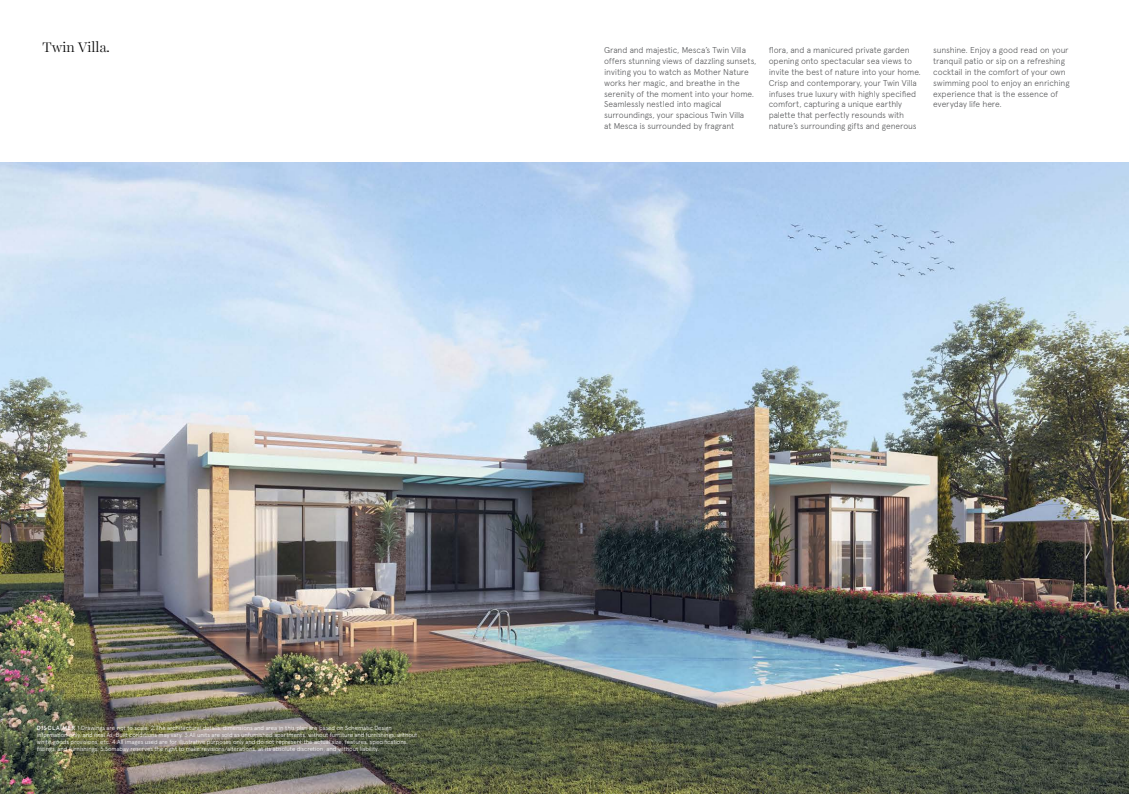
<style>
.page{position:relative;width:1129px;height:794px;background:#fff}
.page>*{position:absolute;margin:0;border:0;box-sizing:border-box;transform-origin:0 0}
.t1{font:300 14px "Harriet Display";color:#000}
.t2{font:300 8.5px/10.8px "Apercu";letter-spacing:-.015em;color:#58595b}
.t3{font:300 6px/7.2px "Apercu";letter-spacing:-.015em;color:#fff}
.s1{font-weight:500}
</style>
<div class="page">
<img style="left:0;top:163px;width:1128px;height:631px">
<h1 class="t1" style="left:43px;top:37px;width:69px">Twin Villa.</h1>
<p class="t2" style="left:604px;top:45px;width:154px">Grand and majestic, Mesca’s Twin Villa offers stunning views of dazzling sunsets, inviting you to watch as Mother Nature works her magic, and breathe in the serenity of the moment into your home.<br>Seamlessly nestled into magical surroundings, your spacious Twin Villa<br>at Mesca is surrounded by fragrant</p>
<p class="t2" style="left:768px;top:45px;width:154px">flora, and a manicured private garden opening onto spectacular sea views to invite the best of nature into your home.<br>Crisp and contemporary, your Twin Villa infuses true luxury with highly specified comfort, capturing a unique earthly palette that perfectly resounds with nature’s surrounding gifts and generous</p>
<p class="t2" style="left:933px;top:45px;width:138px">sunshine. Enjoy a good read on your tranquil patio or sip on a refreshing cocktail in the comfort of your own swimming pool to enjoy an enriching experience that is the essence of everyday life here.</p>
<p class="t3" style="left:37px;top:724px;width:382px"><span class="s1">DISCL AIMER</span> 1.Drawings are not to scale. 2.The architectural details, dimensions and area in this plan are based on Schematic Design information only, and final As-Built conditions may vary. 3.All units are sold as unfurnished apartments, without furniture and furnishings, without white goods provisions, etc. 4.All images used are for illustrative purposes only and do not represent the actual size, features, specifications, fittings, and furnishings. 5.Somabay reserves the right to make revisions/alterations, at its absolute discretion, and without liability.</p>
</div>
